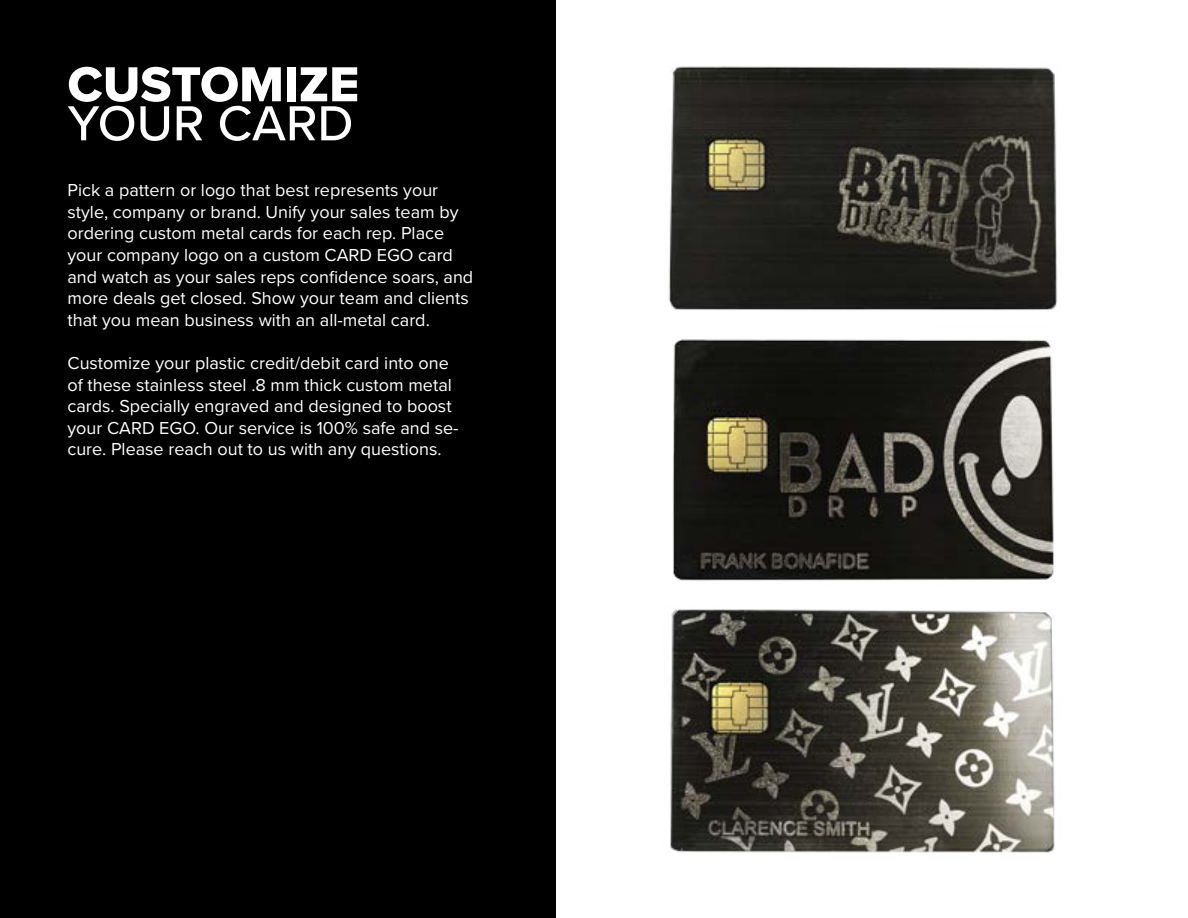
<style>
.page{position:relative;width:1188px;height:918px;background:#fff}
.page>*{position:absolute;margin:0;border:0;box-sizing:border-box;transform-origin:0 0}
.t1{font:51px "Proxima Nova Extrabld";color:#fff}
.t2{font:500 51px "Proxima Nova";color:#fff}
.t3{font:18px/21.6px "Proxima Nova";color:#fff}
</style>
<div class="page">
<div style="left:0;top:0;width:555px;height:918px;background:#000"></div>
<img style="left:669px;top:66px;width:389px;height:244px">
<img style="left:673px;top:339px;width:381px;height:242px">
<img style="left:670px;top:609px;width:385px;height:244px">
<h1 class="t1" style="left:68px;top:54px;width:293px">CUSTOMIZE</h1>
<h1 class="t2" style="left:68px;top:93px;width:287px">YOUR CARD</h1>
<p class="t3" style="left:68px;top:180px;width:407px">Pick a pattern or logo that best represents your style, company or brand. Unify your sales team by ordering custom metal cards for each rep. Place your company logo on a custom CARD EGO card and watch as your sales reps confidence soars, and more deals get closed. Show your team and clients that you mean business with an all-metal card.</p>
<p class="t3" style="left:68px;top:353px;width:393px">Customize your plastic credit/debit card into one of these stainless steel .8 mm thick custom metal cards. Specially engraved and designed to boost your CARD EGO. Our service is 100% safe and se&shy;cure. Please reach out to us with any questions.</p>
</div>
